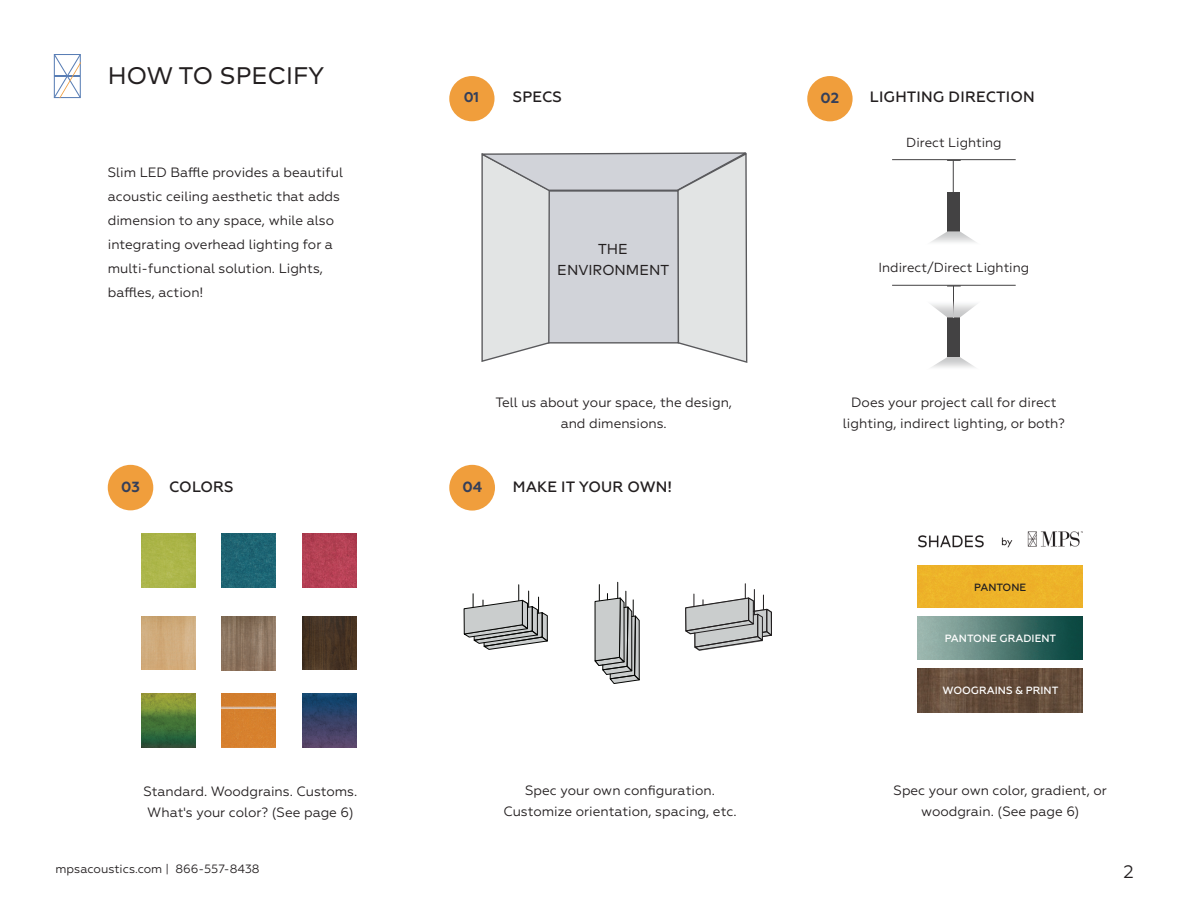
<style>
.page{position:relative;width:1188px;height:918px;background:#fff}
.page>*{position:absolute;margin:0;border:0;box-sizing:border-box;transform-origin:0 0}
.t1{font:24px "Mark";color:#231f20}
.t2{font:18px "Geometria";color:#231f20}
.t3{font:500 15px "Geometria";letter-spacing:.01em;color:#231f20}
.t4{font:700 14.7px "Geometria";color:#343f5a}
.t5{font:700 14.55px "Geometria";color:#343f5a}
.t6{font:14.4px/20.1px "Mark";color:#231f20;text-align:center}
.t7{font:700 14.1px "Geometria";color:#343f5a}
.t8{font:13.5px/24px "Geometria";color:#231f20;text-align:center}
.t9{font:13.2px "Geometria";color:#231f20}
.t10{font:12px "Geometria";color:#231f20}
.t11{font:500 10.5px "Geometria";color:#fff}
.t12{font:500 10.5px "Geometria";color:#231f20}
</style>
<div class="page">
<img style="left:141px;top:616px;width:54px;height:54px">
<img style="left:141px;top:534px;width:54px;height:54px">
<img style="left:222px;top:694px;width:54px;height:54px">
<img style="left:222px;top:616px;width:54px;height:54px">
<img style="left:222px;top:534px;width:54px;height:54px">
<img style="left:302px;top:616px;width:54px;height:54px">
<img style="left:302px;top:534px;width:54px;height:54px">
<img style="left:302px;top:694px;width:54px;height:54px">
<img style="left:141px;top:694px;width:54px;height:54px">
<svg style="left:54px;top:54px;width:27px;height:44px"></svg>
<div style="left:807px;top:76px;width:46px;height:45px;background:#f09e3c;border-radius:50%"></div>
<div style="left:449px;top:76px;width:46px;height:45px;background:#f09e3c;border-radius:50%"></div>
<hr style="left:953px;top:160px;width:1px;height:32px;background:#434243">
<div style="left:947px;top:192px;width:13px;height:39px;background:#434243"></div>
<hr style="left:892px;top:159px;width:124px;height:1px;background:#434243">
<svg style="left:947px;top:160px;width:14px;height:1px"></svg>
<img style="left:931px;top:231px;width:44px;height:11px">
<hr style="left:953px;top:286px;width:1px;height:32px;background:#434243">
<div style="left:947px;top:317px;width:13px;height:40px;background:#434243"></div>
<hr style="left:892px;top:285px;width:124px;height:1px;background:#434243">
<svg style="left:947px;top:286px;width:14px;height:1px"></svg>
<img style="left:931px;top:357px;width:44px;height:11px">
<img style="left:931px;top:304px;width:46px;height:13px">
<svg style="left:947px;top:301px;width:13px;height:17px"></svg>
<div style="left:449px;top:465px;width:46px;height:46px;background:#f09e3c;border-radius:50%"></div>
<div style="left:108px;top:465px;width:45px;height:45px;background:#f09e3c;border-radius:50%"></div>
<img style="left:918px;top:669px;width:165px;height:43px">
<div style="left:917px;top:565px;width:166px;height:43px;background:#edb329"></div>
<img style="left:918px;top:617px;width:165px;height:42px">
<img style="left:918px;top:532px;width:165px;height:16px">
<svg style="left:481px;top:152px;width:267px;height:211px;background:#d6d8db"></svg>
<svg style="left:463px;top:585px;width:85px;height:65px"></svg>
<svg style="left:595px;top:582px;width:45px;height:102px"></svg>
<svg style="left:685px;top:584px;width:87px;height:67px"></svg>
<h1 class="t1" style="left:108px;top:61px;width:218px">HOW TO SPECIFY</h1>
<p class="t8" style="left:108px;top:160px;width:237px;text-align:left">Slim LED Baffle provides a beautiful acoustic ceiling aesthetic that adds dimension to any space, while also integrating overhead lighting for a multi-functional solution. Lights, baffles, action!</p>
<p class="t7" style="left:464px;top:88px;width:17px">01</p>
<p class="t3" style="left:513px;top:88px;width:51px">SPECS</p>
<p class="t5" style="left:820px;top:89px;width:20px">02</p>
<p class="t3" style="left:870px;top:88px;width:166px">LIGHTING DIRECTION</p>
<p class="t9" style="left:906px;top:134px;width:97px">Direct Lighting</p>
<p class="t6" style="left:557px;top:239px;width:114px">THE<br>ENVIRONMENT</p>
<p class="t9" style="left:879px;top:260px;width:152px">Indirect/Direct Lighting</p>
<p class="t8" style="left:495px;top:392px;width:238px;line-height:21px">Tell us about your space, the design, and dimensions.</p>
<p class="t8" style="left:843px;top:392px;width:223px;line-height:21px">Does your project call for direct lighting, indirect lighting, or both?</p>
<p class="t4" style="left:121px;top:478px;width:20px">03</p>
<p class="t4" style="left:463px;top:478px;width:21px">04</p>
<p class="t3" style="left:169px;top:478px;width:66px">COLORS</p>
<p class="t3" style="left:513px;top:478px;width:161px">MAKE IT YOUR OWN!</p>
<p class="t12" style="left:974px;top:582px;width:54px">PANTONE</p>
<p class="t11" style="left:945px;top:632px;width:113px">PANTONE GRADIENT</p>
<p class="t11" style="left:943px;top:684px;width:117px">WOOGRAINS &amp; PRINT</p>
<p class="t8" style="left:144px;top:780px;width:215px;line-height:21px;text-align:left">Standard. Woodgrains. Customs.<br>What's your color? (See page 6)</p>
<p class="t8" style="left:503px;top:780px;width:235px;line-height:21px">Spec your own configuration.<br>Customize orientation, spacing, etc.</p>
<p class="t8" style="left:894px;top:780px;width:215px;line-height:21px">Spec your own color, gradient, or woodgrain. (See page 6)</p>
<p class="t10" style="left:56px;top:862px;width:206px">mpsacoustics.com | 866-557-8438</p>
<h2 class="t2" style="left:1124px;top:861px;width:12px">2</h2>
</div>
